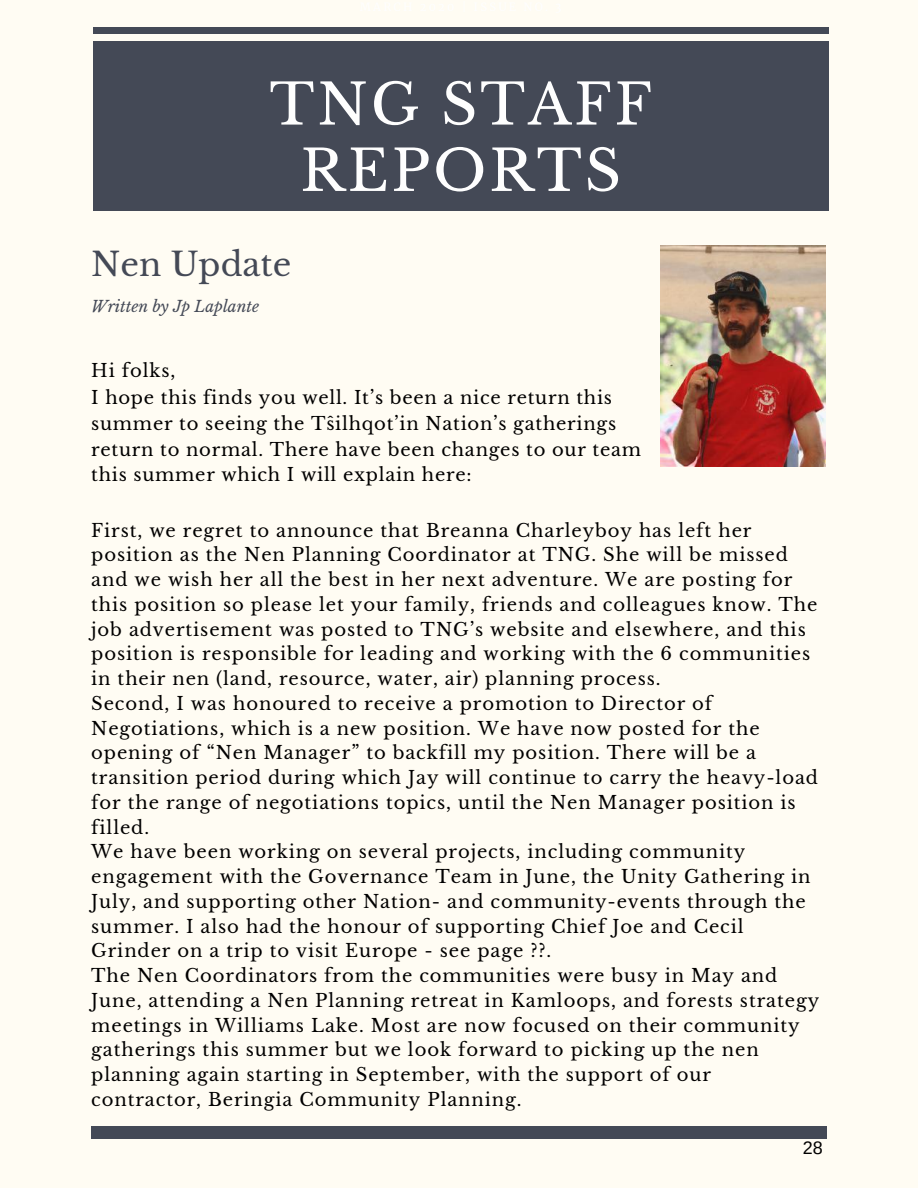
<style>
.page{position:relative;width:918px;height:1188px;background:#fffcf3}
.page>*{position:absolute;margin:0;border:0;box-sizing:border-box;transform-origin:0 0}
.t1{font:56.4px "Libre Baskerville";letter-spacing:.05em;color:#fefefe}
.t2{font:56.1px "Libre Baskerville";letter-spacing:.05em;color:#fefefe}
.t3{font:32.4px "Libre Baskerville";color:#444956}
.t4{font:18px/24.8px "Libre Baskerville";letter-spacing:.05em;color:#000}
.t5{font:18px "Arimo";color:#000}
.t6{font:italic 15.45px "Libre Baskerville";color:#444956}
</style>
<div class="page">
<img style="left:661px;top:245px;width:165px;height:222px">
<div style="left:91px;top:1126px;width:736px;height:13px;background:#444956"></div>
<div style="left:93px;top:28px;width:736px;height:183px;background:#444956"></div>
<div style="left:93px;top:34px;width:736px;height:6px;background:#fffcf3"></div>
<h2 class="t2" style="left:269px;top:70px;width:384px">TNG STAFF</h2>
<h1 class="t1" style="left:300px;top:136px;width:322px">REPORTS</h1>
<h3 class="t3" style="left:91px;top:244px;width:202px">Nen Update</h3>
<p class="t6" style="left:91px;top:297px;width:169px">Written by Jp Laplante</p>
<p class="t4" style="left:91px;top:357px;width:551px;line-height:26.1px">Hi folks,<br>I hope this finds you well. It’s been a nice return this summer to seeing the Tŝilhqot’in Nation’s gatherings return to normal. There have been changes to our team this summer which I will explain here:</p>
<p class="t4" style="left:91px;top:518px;width:729px">First, we regret to announce that Breanna Charleyboy has left her position as the Nen Planning Coordinator at TNG. She will be missed and we wish her all the best in her next adventure. We are posting for this position so please let your family, friends and colleagues know. The job advertisement was posted to TNG’s website and elsewhere, and this position is responsible for leading and working with the 6 communities in their nen (land, resource, water, air) planning process.<br>Second, I was honoured to receive a promotion to Director of Negotiations, which is a new position. We have now posted for the opening of “Nen Manager” to backfill my position. There will be a transition period during which Jay will continue to carry the heavy-load for the range of negotiations topics, until the Nen Manager position is filled.<br>We have been working on several projects, including community engagement with the Governance Team in June, the Unity Gathering in July, and supporting other Nation- and community-events through the summer. I also had the honour of supporting Chief Joe and Cecil Grinder on a trip to visit Europe - see page ??.<br>The Nen Coordinators from the communities were busy in May and June, attending a Nen Planning retreat in Kamloops, and forests strategy meetings in Williams Lake. Most are now focused on their community gatherings this summer but we look forward to picking up the nen planning again starting in September, with the support of our contractor, Beringia Community Planning.</p>
<p class="t5" style="left:803px;top:1137px;width:22px">28</p>
</div>
